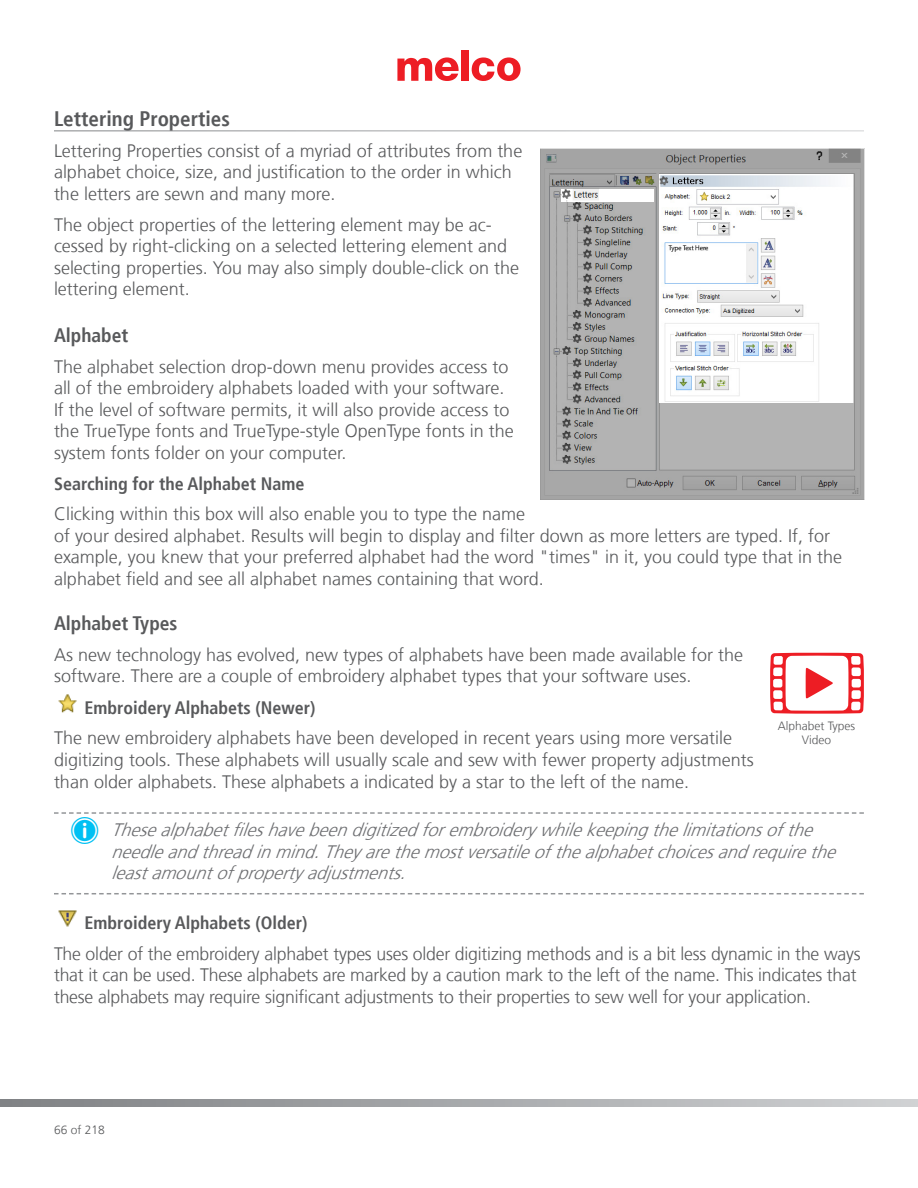
<style>
.page{position:relative;width:918px;height:1188px;background:#fff}
.page>*{position:absolute;margin:0;border:0;box-sizing:border-box;transform-origin:0 0}
.t1{font:700 condensed 21px "Frutiger";color:#58595b}
.t2{font:700 condensed 19.5px "Frutiger";color:#58595b}
.t3{font:300 18px/21.6px "Frutiger";color:#58595b}
.t4{font:italic 300 18px/21.6px "Frutiger";color:#6d6e71}
.t5{font:700 condensed 18px "Frutiger";color:#58595b}
.t6{font:300 12px/14.4px "Frutiger";color:#58595b;text-align:center}
.s1{color:#00c0f3}
</style>
<div class="page">
<svg style="left:397px;top:57px;width:62px;height:24px"></svg>
<div style="left:461px;top:50px;width:8px;height:31px;background:#ed1d24"></div>
<svg style="left:472px;top:57px;width:49px;height:24px"></svg>
<svg style="left:1px;top:1099px;width:917px;height:8px;background:#a7a9ab"></svg>
<svg style="left:54px;top:812px;width:810px;height:2px"></svg>
<svg style="left:54px;top:893px;width:810px;height:1px"></svg>
<img style="left:58px;top:695px;width:19px;height:18px">
<img style="left:58px;top:910px;width:19px;height:17px">
<svg style="left:540px;top:149px;width:324px;height:350px;background:#a6a6a6"></svg>
<img style="left:660px;top:175px;width:194px;height:227px">
<img style="left:562px;top:189px;width:91px;height:13px">
<svg style="left:770px;top:653px;width:94px;height:61px"></svg>
<p class="t1" style="left:54px;top:106px;width:178px">Lettering Properties</p>
<p class="t3" style="left:54px;top:140px;width:470px">Lettering Properties consist of a myriad of attributes from the alphabet choice, size, and justification to the order in which the letters are sewn and many more.</p>
<p class="t3" style="left:54px;top:214px;width:467px">The object properties of the lettering element may be ac&shy;cessed by right-clicking on a selected lettering element and selecting properties. You may also simply double-click on the lettering element.</p>
<p class="t2" style="left:54px;top:324px;width:76px">Alphabet</p>
<p class="t3" style="left:54px;top:356px;width:461px">The alphabet selection drop-down menu provides access to all of the embroidery alphabets loaded with your software.<br>If the level of software permits, it will also provide access to the TrueType fonts and TrueType-style OpenType fonts in the system fonts folder on your computer.</p>
<p class="t5" style="left:54px;top:473px;width:252px">Searching for the Alphabet Name</p>
<p class="t3" style="left:54px;top:503px;width:790px">Clicking within this box will also enable you to type the name<br>of your desired alphabet. Results will begin to display and filter down as more letters are typed. If, for example, you knew that your preferred alphabet had the word "times" in it, you could type that in the alphabet field and see all alphabet names containing that word.</p>
<p class="t2" style="left:54px;top:612px;width:125px">Alphabet Types</p>
<p class="t3" style="left:54px;top:644px;width:691px">As new technology has evolved, new types of alphabets have been made available for the software. There are a couple of embroidery alphabet types that your software uses.</p>
<p class="t5" style="left:85px;top:697px;width:232px">Embroidery Alphabets (Newer)</p>
<p class="t3" style="left:54px;top:727px;width:701px">The new embroidery alphabets have been developed in recent years using more versatile digitizing tools. These alphabets will usually scale and sew with fewer property adjustments than older alphabets. These alphabets a indicated by a star to the left of the name.</p>
<p class="t4" style="left:111px;top:819px;width:733px;text-indent:-41px"><span class="s1">•</span> Thesealphabetfileshavebeendigitizedforembroidery whilekeepingthelimitationsofthe needleandthreadinmind.They arethemostversatileofthealphabetchoicesandrequirethe leastamountofproperty adjustments.</p>
<p class="t5" style="left:85px;top:912px;width:224px">Embroidery Alphabets (Older)</p>
<p class="t3" style="left:54px;top:943px;width:808px">The older of the embroidery alphabet types uses older digitizing methods and is a bit less dynamic in the ways that it can be used. These alphabets are marked by a caution mark to the left of the name. This indicates that these alphabets may require significant adjustments to their properties to sew well for your application.</p>
<p class="t6" style="left:778px;top:718px;width:79px">Alphabet Types<br>Video</p>
<p class="t6" style="left:54px;top:1123px;width:52px">66 of 218</p>
</div>
